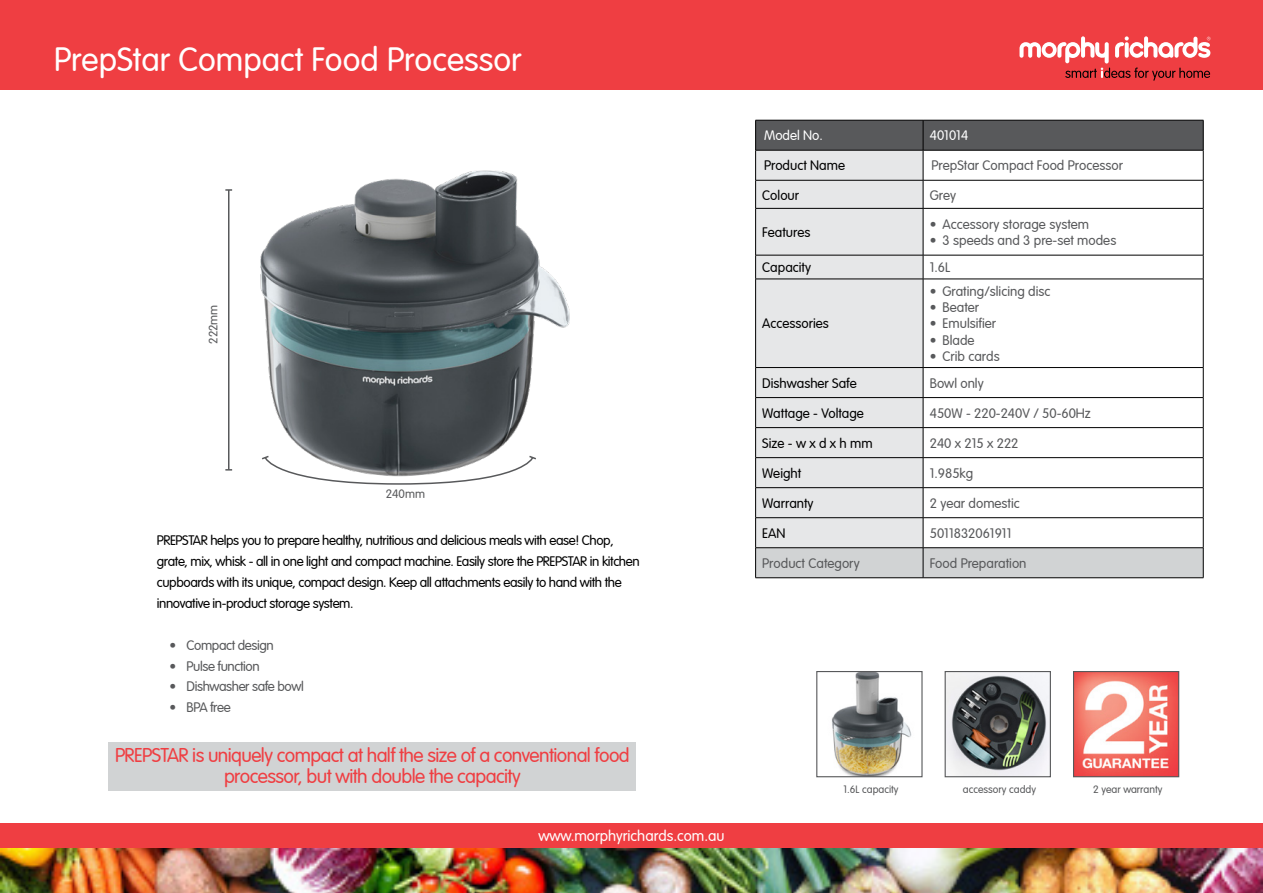
<style>
.page{position:relative;width:1263px;height:893px;background:#fff}
.page>*{position:absolute;margin:0;border:0;box-sizing:border-box;transform-origin:0 0}
.t1{font:300 33px "VAG Rounded LT";color:#fff}
.t2{font:300 19.5px/21px "VAG Rounded LT";letter-spacing:-.03em;color:#ef3e42;text-align:center}
.t3{font:300 15px "VAG Rounded";color:#fff}
.t4{font:300 13.5px/21px "VAG Rounded LT";letter-spacing:-.03em;color:#000}
.t5{font:300 13.5px "VAG Rounded LT";color:#58595b}
.t6{font:300 13.5px "VAG Rounded LT";color:#000}
.t7{font:300 13.5px "VAG Rounded LT";letter-spacing:-.03em;color:#58595b}
.t8{font:300 13.5px "VAG Rounded LT";color:#fff}
.t9{font:300 12px "VAG Rounded LT";color:#58595b}
.t10{font:300 10.5px "VAG Rounded LT";color:#58595b}
</style>
<div class="page">
<div style="left:0;top:0;width:1263px;height:90px;background:#ef3e42"></div>
<div style="left:0;top:823px;width:1263px;height:42px;background:#ef3e42"></div>
<img style="left:0;top:849px;width:1263px;height:44px">
<svg style="left:1019px;top:36px;width:191px;height:45px"></svg>
<div style="left:108px;top:742px;width:528px;height:49px;background:#d1d3d4"></div>
<hr style="left:228px;top:190px;width:1px;height:280px;background:#58595b">
<svg style="left:225px;top:189px;width:7px;height:2px"></svg>
<svg style="left:225px;top:469px;width:7px;height:2px"></svg>
<div style="left:756px;top:121px;width:447px;height:29px;background:#58595b"></div>
<div style="left:756px;top:151px;width:167px;height:396px;background:#e6e7e8"></div>
<div style="left:756px;top:548px;width:447px;height:29px;background:#d1d3d4"></div>
<hr style="left:923px;top:120px;width:280px;height:1px;background:#000">
<hr style="left:1203px;top:120px;width:1px;height:30px;background:#000">
<hr style="left:755px;top:367px;width:168px;height:1px;background:#000">
<hr style="left:923px;top:367px;width:280px;height:1px;background:#000">
<hr style="left:755px;top:397px;width:168px;height:1px;background:#000">
<hr style="left:755px;top:427px;width:168px;height:1px;background:#000">
<hr style="left:755px;top:457px;width:168px;height:1px;background:#000">
<hr style="left:755px;top:487px;width:168px;height:1px;background:#000">
<hr style="left:755px;top:517px;width:168px;height:1px;background:#000">
<hr style="left:923px;top:397px;width:280px;height:1px;background:#000">
<hr style="left:923px;top:427px;width:280px;height:1px;background:#000">
<hr style="left:923px;top:457px;width:280px;height:1px;background:#000">
<hr style="left:923px;top:487px;width:280px;height:1px;background:#000">
<hr style="left:923px;top:517px;width:280px;height:1px;background:#000">
<hr style="left:755px;top:120px;width:168px;height:1px;background:#000">
<hr style="left:755px;top:120px;width:1px;height:30px;background:#000">
<hr style="left:923px;top:120px;width:1px;height:30px;background:#000">
<hr style="left:755px;top:150px;width:168px;height:1px;background:#000">
<hr style="left:755px;top:150px;width:1px;height:30px;background:#000">
<hr style="left:923px;top:150px;width:280px;height:1px;background:#000">
<hr style="left:923px;top:150px;width:1px;height:30px;background:#000">
<hr style="left:1203px;top:150px;width:1px;height:30px;background:#000">
<hr style="left:755px;top:180px;width:168px;height:1px;background:#000">
<svg style="left:755px;top:180px;width:1px;height:28px"></svg>
<hr style="left:923px;top:180px;width:280px;height:1px;background:#000">
<svg style="left:923px;top:180px;width:1px;height:28px"></svg>
<svg style="left:1203px;top:180px;width:1px;height:28px"></svg>
<hr style="left:755px;top:208px;width:168px;height:1px;background:#000">
<hr style="left:755px;top:209px;width:1px;height:46px;background:#000">
<hr style="left:923px;top:208px;width:280px;height:1px;background:#000">
<hr style="left:923px;top:209px;width:1px;height:46px;background:#000">
<hr style="left:1203px;top:209px;width:1px;height:46px;background:#000">
<hr style="left:755px;top:255px;width:168px;height:1px;background:#000">
<svg style="left:755px;top:255px;width:1px;height:24px"></svg>
<hr style="left:923px;top:255px;width:280px;height:1px;background:#000">
<svg style="left:923px;top:255px;width:1px;height:24px"></svg>
<svg style="left:1203px;top:255px;width:1px;height:24px"></svg>
<hr style="left:755px;top:279px;width:168px;height:1px;background:#000">
<hr style="left:755px;top:279px;width:1px;height:88px;background:#000">
<hr style="left:923px;top:279px;width:280px;height:1px;background:#000">
<hr style="left:923px;top:279px;width:1px;height:88px;background:#000">
<hr style="left:1203px;top:279px;width:1px;height:88px;background:#000">
<svg style="left:755px;top:368px;width:1px;height:149px"></svg>
<svg style="left:923px;top:368px;width:1px;height:149px"></svg>
<svg style="left:1203px;top:368px;width:1px;height:149px"></svg>
<hr style="left:755px;top:518px;width:1px;height:30px;background:#000">
<hr style="left:923px;top:518px;width:1px;height:30px;background:#000">
<hr style="left:1203px;top:518px;width:1px;height:30px;background:#000">
<hr style="left:923px;top:548px;width:1px;height:30px;background:#000">
<hr style="left:755px;top:547px;width:168px;height:1px;background:#000">
<hr style="left:755px;top:548px;width:1px;height:30px;background:#000">
<hr style="left:923px;top:547px;width:280px;height:1px;background:#000">
<hr style="left:1203px;top:548px;width:1px;height:30px;background:#000">
<hr style="left:755px;top:577px;width:168px;height:1px;background:#000">
<hr style="left:923px;top:577px;width:280px;height:1px;background:#000">
<img style="left:947px;top:673px;width:102px;height:102px">
<div style="left:945px;top:671px;width:106px;height:106px;border:1px solid #58595b"></div>
<img style="left:1075px;top:673px;width:102px;height:102px">
<div style="left:1073px;top:671px;width:106px;height:106px;border:1px solid #58595b"></div>
<img style="left:260px;top:170px;width:310px;height:284px">
<svg style="left:262px;top:454px;width:274px;height:31px"></svg>
<img style="left:832px;top:673px;width:80px;height:102px">
<div style="left:816px;top:671px;width:106px;height:106px;border:1px solid #58595b"></div>
<h1 class="t1" style="left:54px;top:41px;width:469px">PrepStar Compact Food Processor</h1>
<p class="t9" style="left:207px;top:344px;width:41px;rotate:-90deg">222mm</p>
<p class="t9" style="left:386px;top:487px;width:41px">240mm</p>
<p class="t4" style="left:157px;top:530px;width:484px">PREPSTAR helps you to prepare healthy, nutritious and delicious meals with ease! Chop, grate, mix, whisk - all in one light and compact machine. Easily store the PREPSTAR in kitchen cupboards with its unique, compact design. Keep all attachments easily to hand with the innovative in-product storage system.</p>
<p class="t7" style="left:170px;top:638px;width:106px">• Compact design</p>
<p class="t7" style="left:170px;top:658px;width:91px">• Pulse function</p>
<p class="t7" style="left:170px;top:679px;width:136px">• Dishwasher safe bowl</p>
<p class="t5" style="left:170px;top:699px;width:63px">• BPA free</p>
<h2 class="t2" style="left:115px;top:745px;width:516px">PREPSTAR is uniquely compact at half the size of a conventional food processor, but with double the capacity</h2>
<p class="t3" style="left:538px;top:827px;width:188px">www.morphyrichards.com.au</p>
<p class="t8" style="left:764px;top:128px;width:60px">Model No.</p>
<p class="t8" style="left:930px;top:128px;width:40px">401014</p>
<p class="t6" style="left:764px;top:158px;width:82px">Product Name</p>
<p class="t5" style="left:931px;top:158px;width:193px">PrepStar Compact Food Processor</p>
<p class="t4" style="left:762px;top:185px;width:38px">Colour</p>
<p class="t5" style="left:930px;top:187px;width:28px">Grey</p>
<p class="t6" style="left:762px;top:224px;width:50px">Features</p>
<p class="t5" style="left:930px;top:216px;width:161px">• Accessory storage system</p>
<p class="t5" style="left:930px;top:233px;width:188px">• 3 speeds and 3 pre-set modes</p>
<p class="t6" style="left:762px;top:260px;width:50px">Capacity</p>
<p class="t5" style="left:930px;top:260px;width:22px">1.6L</p>
<p class="t6" style="left:762px;top:316px;width:68px">Accessories</p>
<p class="t5" style="left:930px;top:284px;width:122px">• Grating/slicing disc</p>
<p class="t5" style="left:930px;top:300px;width:51px">• Beater</p>
<p class="t5" style="left:930px;top:316px;width:68px">• Emulsifier</p>
<p class="t5" style="left:930px;top:332px;width:46px">• Blade</p>
<p class="t5" style="left:930px;top:348px;width:71px">• Crib cards</p>
<p class="t6" style="left:762px;top:375px;width:96px">Dishwasher Safe</p>
<p class="t5" style="left:930px;top:375px;width:55px">Bowl only</p>
<p class="t6" style="left:762px;top:405px;width:103px">Wattage - Voltage</p>
<p class="t5" style="left:930px;top:405px;width:163px">450W - 220-240V / 50-60Hz</p>
<p class="t4" style="left:762px;top:433px;width:112px">Size - w x d x h mm</p>
<p class="t5" style="left:930px;top:435px;width:90px">240 x 215 x 222</p>
<p class="t4" style="left:762px;top:463px;width:41px">Weight</p>
<p class="t5" style="left:930px;top:465px;width:45px">1.985kg</p>
<p class="t6" style="left:762px;top:495px;width:53px">Warranty</p>
<p class="t5" style="left:930px;top:495px;width:92px">2 year domestic</p>
<p class="t4" style="left:762px;top:523px;width:25px">EAN</p>
<p class="t5" style="left:930px;top:525px;width:83px">5011832061911</p>
<p class="t5" style="left:762px;top:555px;width:99px">Product Category</p>
<p class="t5" style="left:930px;top:555px;width:98px">Food Preparation</p>
<p class="t10" style="left:843px;top:783px;width:57px">1.6L capacity</p>
<p class="t10" style="left:963px;top:783px;width:75px">accessory caddy</p>
<p class="t10" style="left:1093px;top:783px;width:71px">2 year warranty</p>
</div>
